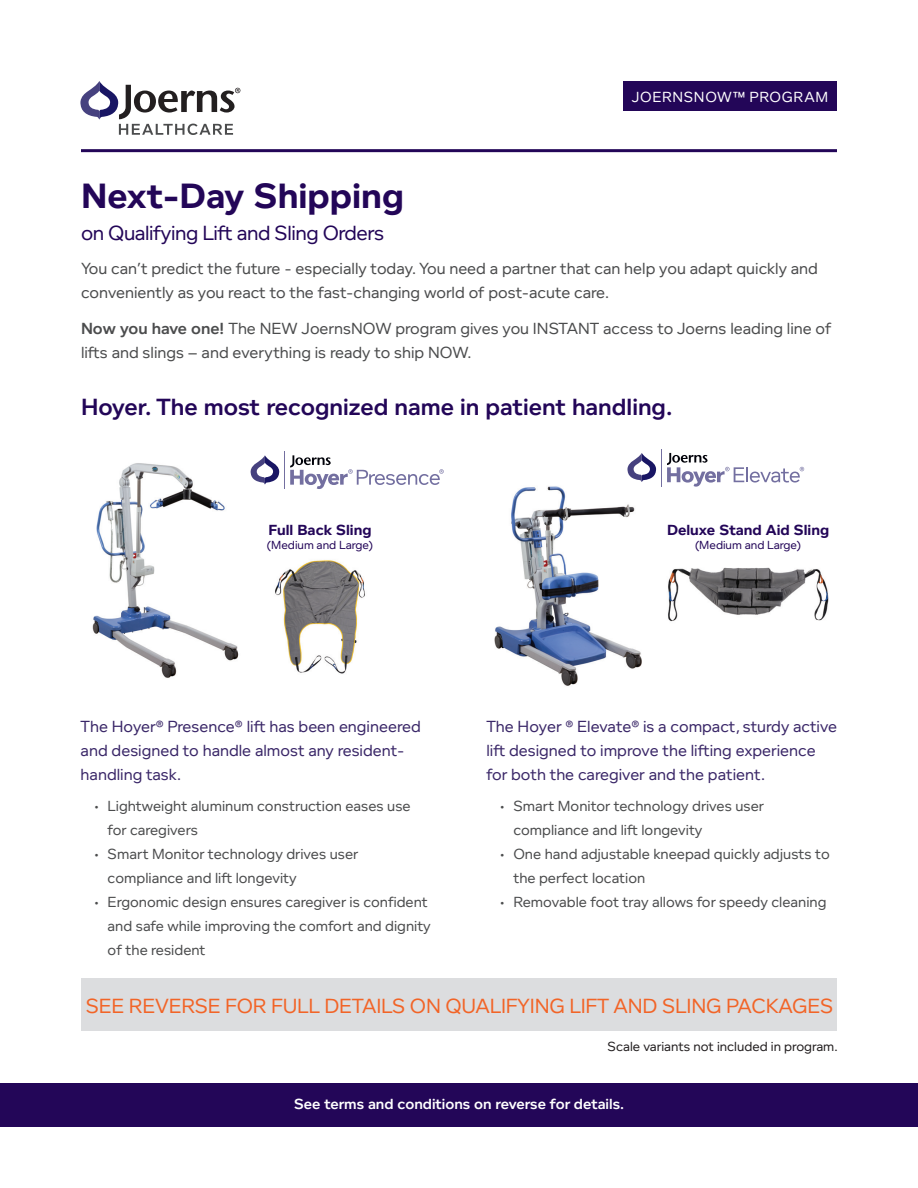
<style>
.page{position:relative;width:918px;height:1188px;background:#fff}
.page>*{position:absolute;margin:0;border:0;box-sizing:border-box;transform-origin:0 0}
.t1{font:700 36px "Foundry Context";color:#230658}
.t2{font:600 24px "Foundry Context";color:#230658}
.t3{font:21px "Foundry Context";letter-spacing:-.01em;color:#f26427}
.t4{font:21px "Foundry Context";letter-spacing:-.02em;color:#230658}
.t5{font:16.5px/24px "Foundry Context";color:#4b4c4d}
.t6{font:16.5px/24px "Foundry Context";color:#3a2768}
.t7{font:15px/24px "Foundry Context";color:#4b4c4d}
.t8{font:600 15px "Foundry Context";color:#fff}
.Heading{font:700 15px "Foundry Context";color:#230658}
.t9{font:15px "Foundry Context";letter-spacing:.04em;color:#fff}
.t10{font:13.5px "Foundry Context";color:#231f20}
.small_font{font:12px "Foundry Context";color:#230658}
.s1{font-weight:600}
</style>
<div class="page">
<hr style="left:81px;top:149px;width:756px;height:3px;background:#230658">
<div style="left:623px;top:81px;width:214px;height:30px;background:#230658"></div>
<svg style="left:80px;top:81px;width:160px;height:54px"></svg>
<img style="left:494px;top:486px;width:148px;height:200px">
<img style="left:92px;top:463px;width:159px;height:215px">
<svg style="left:251px;top:455px;width:28px;height:30px"></svg>
<svg style="left:290px;top:455px;width:154px;height:34px"></svg>
<hr style="left:284px;top:451px;width:1px;height:38px;background:#736fa0">
<img style="left:275px;top:560px;width:90px;height:114px">
<img style="left:668px;top:567px;width:161px;height:55px">
<svg style="left:627px;top:453px;width:29px;height:29px"></svg>
<svg style="left:667px;top:453px;width:137px;height:34px"></svg>
<hr style="left:661px;top:449px;width:1px;height:37px;background:#736fa0">
<div style="left:0;top:1083px;width:918px;height:43px;background:#230658"></div>
<div style="left:81px;top:978px;width:756px;height:53px;background:#dcdddf"></div>
<p class="t9" style="left:632px;top:88px;width:198px">JOERNSNOW™ PROGRAM</p>
<p class="t1" style="left:81px;top:175px;width:325px">Next-Day Shipping</p>
<p class="t4" style="left:81px;top:221px;width:305px">on Qualifying Lift and Sling Orders</p>
<p class="t5" style="left:81px;top:256px;width:738px">You can’t predict the future - especially today. You need a partner that can help you adapt quickly and conveniently as you react to the fast-changing world of post-acute care.</p>
<p class="t5" style="left:81px;top:316px;width:752px"><span class="s1">Now you have one!</span> The NEW JoernsNOW program gives you INSTANT access to Joerns leading line of lifts and slings – and everything is ready to ship NOW.</p>
<p class="t2" style="left:81px;top:393px;width:593px">Hoyer. The most recognized name in patient handling.</p>
<p class="Heading" style="left:268px;top:521px;width:105px">Full Back Sling</p>
<p class="small_font" style="left:267px;top:538px;width:107px">(Medium and Large)</p>
<p class="Heading" style="left:667px;top:521px;width:164px">Deluxe Stand Aid Sling</p>
<p class="small_font" style="left:695px;top:538px;width:107px">(Medium and Large)</p>
<p class="t6" style="left:81px;top:714px;width:342px">The Hoyer® Presence® lift has been engineered and designed to handle almost any resident&shy;handling task.</p>
<p class="t7" style="left:108px;top:794px;width:305px;text-indent:-13px">• Lightweight aluminum construction eases use for caregivers</p>
<p class="t7" style="left:108px;top:842px;width:252px;text-indent:-13px">• Smart Monitor technology drives user compliance and lift longevity</p>
<p class="t7" style="left:108px;top:890px;width:325px;text-indent:-13px">• Ergonomic design ensures caregiver is confident and safe while improving the comfort and dignity of the resident</p>
<p class="t6" style="left:486px;top:714px;width:352px">The Hoyer ® Elevate® is a compact, sturdy active lift designed to improve the lifting experience for both the caregiver and the patient.</p>
<p class="t7" style="left:513px;top:794px;width:252px;text-indent:-14px">• Smart Monitor technology drives user compliance and lift longevity</p>
<p class="t7" style="left:513px;top:842px;width:318px;text-indent:-14px">• One hand adjustable kneepad quickly adjusts to the perfect location</p>
<p class="t7" style="left:500px;top:890px;width:328px">• Removable foot tray allows for speedy cleaning</p>
<p class="t3" style="left:86px;top:994px;width:749px">SEE REVERSE FOR FULL DETAILS ON QUALIFYING LIFT AND SLING PACKAGES</p>
<p class="t10" style="left:608px;top:1039px;width:232px">Scale variants not included in program.</p>
<p class="t8" style="left:294px;top:1095px;width:332px">See terms and conditions on reverse for details.</p>
</div>
